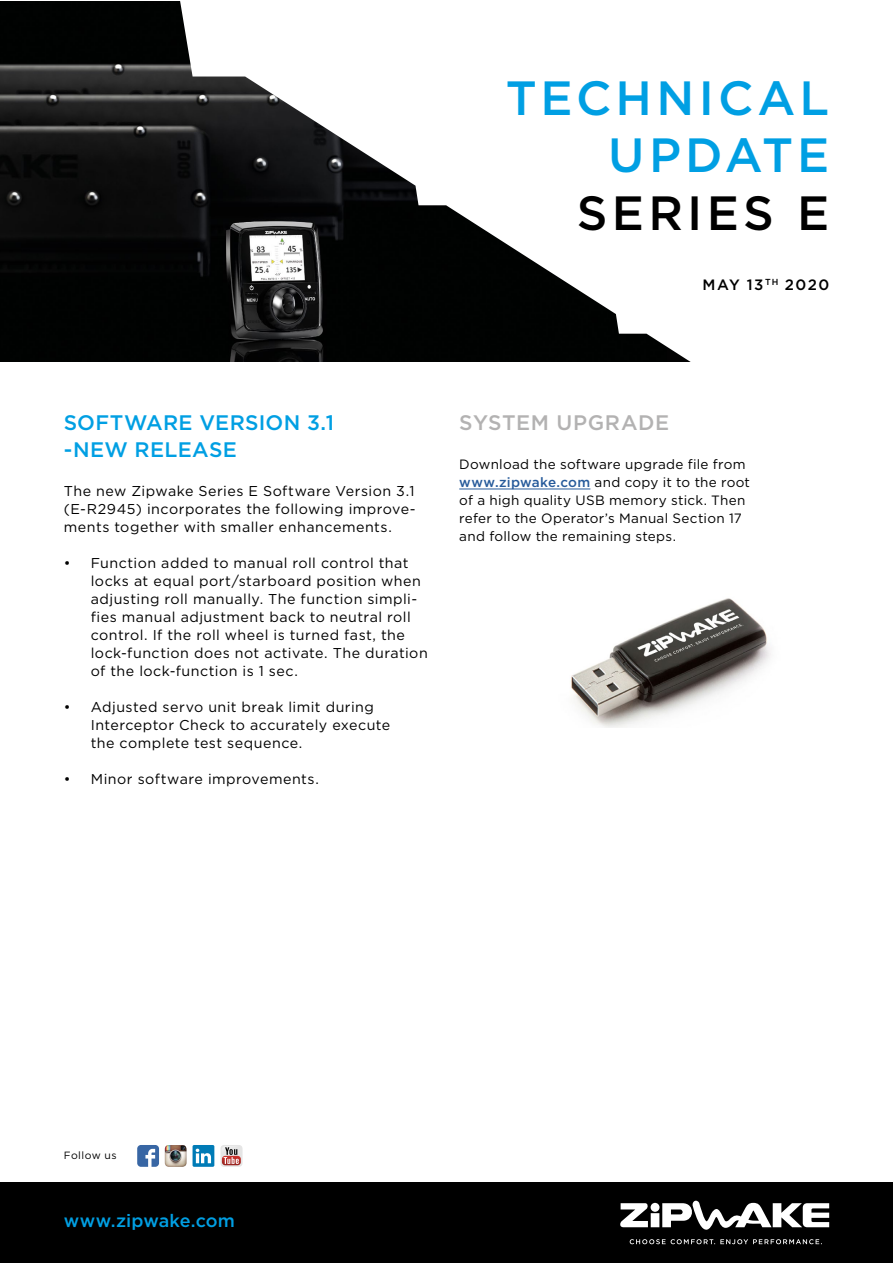
<style>
.page{position:relative;width:893px;height:1263px;background:#fff}
.page>*{position:absolute;margin:0;border:0;box-sizing:border-box;transform-origin:0 0}
.t1{font:500 48px/57.6px "Gotham HTF";letter-spacing:.08em;color:#009fe3;text-align:right}
.t2{font:500 48px "Gotham HTF";letter-spacing:.09em;color:#000}
.t3{font:500 21px/27px "Gotham HTF";letter-spacing:.015em;color:#009fe3}
.t4{font:500 21px "Gotham HTF";letter-spacing:.03em;color:#b3b2b2}
.t5{font:500 18px "Gotham HTF";letter-spacing:.005em;color:#009fe3}
.t6{font:500 15px "Gotham HTF";letter-spacing:.09em;color:#000}
.t7{font:14.25px/18px "Gotham HTF";letter-spacing:.035em;color:#000}
.t8{font:13.5px/18px "Gotham HTF";letter-spacing:.02em;color:#000}
.t9{font:10.5px "Gotham HTF";letter-spacing:.04em;color:#000}
.s1{font-weight:500;color:#275b9b}
</style>
<div class="page">
<div style="left:0;top:1182px;width:893px;height:81px;background:#000"></div>
<img style="left:0;top:1px;width:180px;height:360px">
<svg style="left:180px;top:1px;width:511px;height:361px"></svg>
<svg style="left:137px;top:1145px;width:22px;height:22px"></svg>
<img style="left:165px;top:1145px;width:22px;height:22px">
<svg style="left:193px;top:1145px;width:21px;height:22px"></svg>
<svg style="left:221px;top:1145px;width:21px;height:21px"></svg>
<svg style="left:221px;top:1146px;width:20px;height:19px"></svg>
<hr style="left:459px;top:489px;width:131px;height:1px;background:#275b9b">
<img style="left:571px;top:598px;width:200px;height:130px">
<svg style="left:620px;top:1201px;width:209px;height:43px"></svg>
<h1 class="t1" style="left:506px;top:68px;width:325px">TECHNICAL<br>UPDATE</h1>
<h1 class="t2" style="left:577px;top:186px;width:254px">SERIES E</h1>
<p class="t6" style="left:702px;top:276px;width:128px">MAY 13<sup>TH</sup> 2020</p>
<h2 class="t3" style="left:64px;top:409px;width:272px">SOFTWARE VERSION 3.1 -NEW RELEASE</h2>
<p class="t7" style="left:64px;top:482px;width:353px;text-align:justify">The new Zipwake Series E Software Version 3.1 (E-R2945) incorporates the following improve&shy;ments together with smaller enhancements.</p>
<p class="t7" style="left:91px;top:554px;width:338px;text-indent:-27px">• Function added to manual roll control that locks at equal port/starboard position when adjusting roll manually. The function simpli&shy;fies manual adjustment back to neutral roll control. If the roll wheel is turned fast, the lock-function does not activate. The duration of the lock-function is 1 sec.</p>
<p class="t7" style="left:91px;top:698px;width:301px;text-indent:-27px">• Adjusted servo unit break limit during<br>Interceptor Check to accurately execute the complete test sequence.</p>
<p class="t7" style="left:64px;top:770px;width:257px">• Minor software improvements.</p>
<h2 class="t4" style="left:459px;top:411px;width:212px">SYSTEM UPGRADE</h2>
<p class="t8" style="left:459px;top:455px;width:292px">Download the software upgrade file from <span class="s1">www.zipwake.com</span> and copy it to the root of a high quality USB memory stick. Then refer to the Operator’s Manual Section 17 and follow the remaining steps.</p>
<p class="t9" style="left:64px;top:1149px;width:54px">Follow us</p>
<p class="t5" style="left:64px;top:1211px;width:173px">www.zipwake.com</p>
</div>
